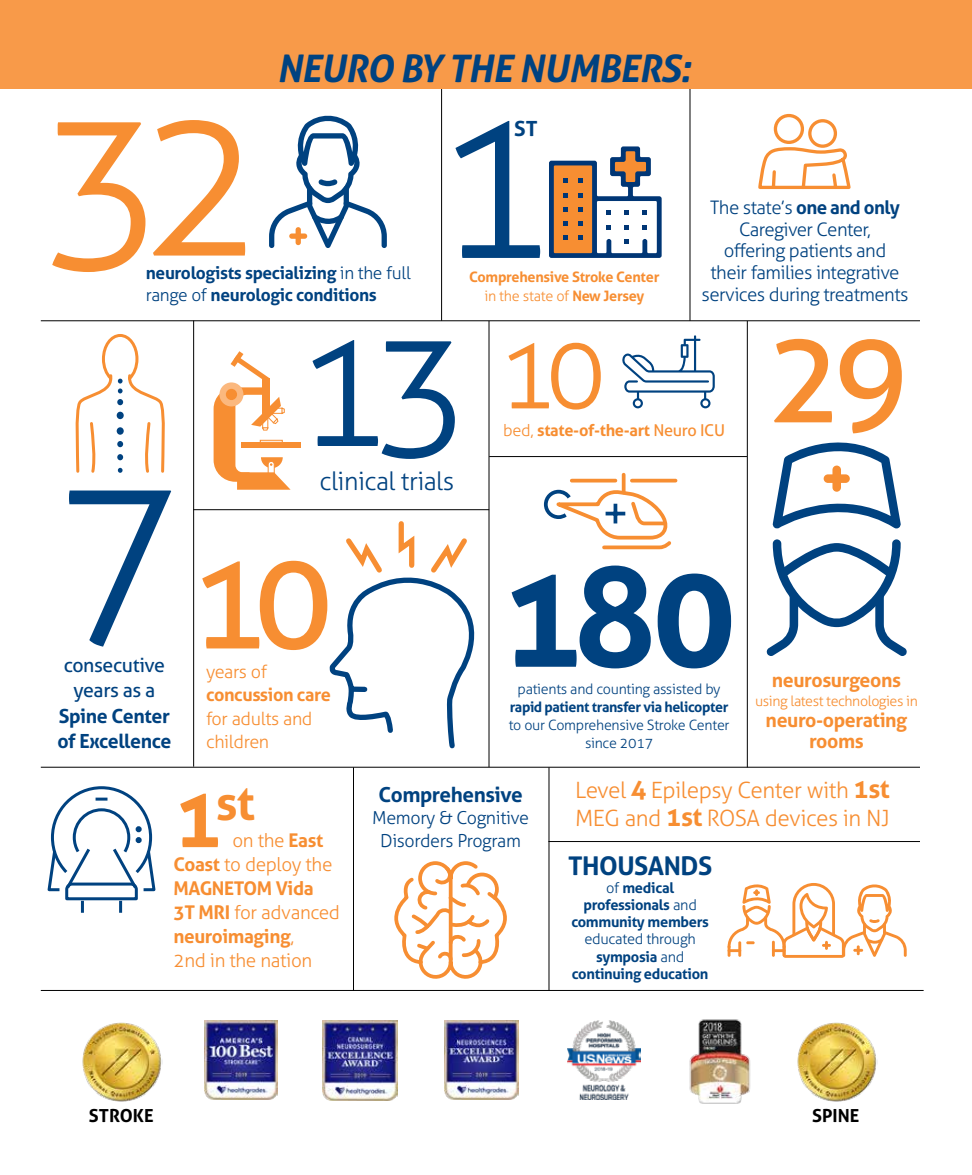
<style>
.page{position:relative;width:972px;height:1175px;background:#fff}
.page>*{position:absolute;margin:0;border:0;box-sizing:border-box;transform-origin:0 0}
.t1{font:300 218.4px "Aller";color:#004280}
.t2{font:300 211.35px "Aller";color:#004280}
.t3{font:300 208.2px "Aller";color:#f78e32}
.t4{font:300 163.5px "Aller";color:#004280}
.t5{font:700 140.7px "Aller";color:#004280}
.t6{font:133.8px "Aller";color:#f78e32}
.t7{font:127.5px "Aller";color:#f78e32}
.t8{font:300 100.95px "Aller";color:#f78e32}
.t9{font:700 47.55px "Aller";color:#f78e32}
.t10{font:italic 700 37.95px "Aller";letter-spacing:-.02em;color:#004280}
.t11{font:700 25.8px "Aller";letter-spacing:-.02em;color:#004280}
.t12{font:300 25.35px "Aller";letter-spacing:-.02em;color:#004280}
.t13{font:300 22.5px/28.3px "Aller";letter-spacing:-.02em;color:#f78e32}
.t14{font:700 21px "Aller";color:#004280}
.t15{font:700 20.7px "Aller";letter-spacing:-.02em;color:#004280}
.t16{font:700 19.5px/21px "Aller";letter-spacing:-.02em;color:#f78e32;text-align:center}
.t17{font:700 19.5px/25.5px "Aller";letter-spacing:-.02em;color:#004280}
.t18{font:19.5px/25.5px "Aller";letter-spacing:-.02em;color:#004280;text-align:center}
.t19{font:300 18.9px/23.9px "Aller";letter-spacing:-.02em;color:#f78e32}
.t20{font:300 18.6px/21.6px "Aller";letter-spacing:-.03em;color:#004280;text-align:center}
.t21{font:300 18px/23.5px "Aller";letter-spacing:-.02em;color:#f78e32}
.t22{font:700 18px "Aller";letter-spacing:-.02em;color:#f78e32}
.t23{font:700 18px "Aller";color:#000}
.t24{font:300 17.85px/22.6px "Aller";letter-spacing:-.02em;color:#004280;text-align:center}
.t25{font:700 17.25px "Aller";letter-spacing:-.02em;color:#004280}
.t26{font:700 16.35px "Aller";letter-spacing:-.02em;color:#f78e32}
.t27{font:700 14.55px/17.2px "Aller";letter-spacing:-.02em;color:#004280;text-align:center}
.t28{font:700 14.4px "Aller";letter-spacing:-.02em;color:#f78e32}
.t29{font:300 14.4px "Aller";letter-spacing:-.02em;color:#f78e32}
.t30{font:300 14.25px/18px "Aller";letter-spacing:-.02em;color:#004280;text-align:center}
.t31{font:700 14.25px "Aller";letter-spacing:-.03em;color:#004280}
.t32{font:300 14.25px "Aller";letter-spacing:-.03em;color:#f78e32}
.s1{font-weight:300}
.s2{font-weight:700}
.s3{font-weight:400}
.s4{font-size:81.75px}
.s5{font-weight:700;font-size:26.1px}
</style>
<div class="page">
<hr style="left:441px;top:0;width:1px;height:321px;background:#000">
<hr style="left:690px;top:0;width:1px;height:321px;background:#000">
<svg style="left:269px;top:115px;width:118px;height:133px"></svg>
<div style="left:289px;top:233px;width:18px;height:6px;background:#f78e32;border-radius:3px"></div>
<div style="left:296px;top:227px;width:5px;height:18px;background:#f78e32;border-radius:3px"></div>
<div style="left:0;top:0;width:972px;height:89px;background:#f89a49"></div>
<img style="left:689px;top:1019px;width:62px;height:85px">
<img style="left:204px;top:1020px;width:74px;height:79px">
<img style="left:445px;top:1020px;width:73px;height:79px">
<img style="left:567px;top:1020px;width:73px;height:79px">
<svg style="left:773px;top:442px;width:128px;height:86px"></svg>
<div style="left:824px;top:474px;width:26px;height:9px;background:#f78e32;border-radius:4px"></div>
<div style="left:832px;top:465px;width:9px;height:27px;background:#f78e32;border-radius:4px"></div>
<svg style="left:766px;top:539px;width:141px;height:117px"></svg>
<svg style="left:549px;top:146px;width:113px;height:112px"></svg>
<svg style="left:622px;top:335px;width:93px;height:73px"></svg>
<div style="left:242px;top:442px;width:59px;height:5px;background:#f78e32"></div>
<svg style="left:214px;top:351px;width:77px;height:139px"></svg>
<div style="left:219px;top:382px;width:24px;height:24px;background:#fbb87e;border-radius:50%"></div>
<div style="left:226px;top:389px;width:11px;height:11px;background:#f78e32;border-radius:50%"></div>
<svg style="left:75px;top:334px;width:90px;height:139px"></svg>
<svg style="left:329px;top:518px;width:160px;height:234px"></svg>
<hr style="left:41px;top:320px;width:879px;height:1px;background:#000">
<hr style="left:193px;top:509px;width:296px;height:1px;background:#000">
<hr style="left:41px;top:767px;width:879px;height:1px;background:#000">
<hr style="left:41px;top:990px;width:883px;height:1px;background:#000">
<hr style="left:489px;top:456px;width:258px;height:1px;background:#000">
<hr style="left:548px;top:841px;width:372px;height:1px;background:#000">
<hr style="left:747px;top:321px;width:1px;height:446px;background:#000">
<hr style="left:489px;top:321px;width:1px;height:446px;background:#000">
<hr style="left:353px;top:767px;width:1px;height:223px;background:#000">
<hr style="left:549px;top:767px;width:1px;height:223px;background:#000">
<hr style="left:193px;top:320px;width:1px;height:446px;background:#000">
<svg style="left:758px;top:113px;width:93px;height:77px"></svg>
<svg style="left:543px;top:472px;width:135px;height:78px"></svg>
<svg style="left:394px;top:861px;width:113px;height:118px"></svg>
<svg style="left:47px;top:786px;width:109px;height:127px"></svg>
<svg style="left:728px;top:883px;width:179px;height:74px"></svg>
<img style="left:322px;top:1020px;width:75px;height:80px">
<img style="left:82px;top:1022px;width:80px;height:80px">
<img style="left:797px;top:1022px;width:80px;height:80px">
<h3 class="t10" style="left:277px;top:45px;width:416px">NEURO BY THE NUMBERS:</h3>
<h3 class="t3" style="left:41px;top:56px;width:226px">32</h3>
<p class="t25" style="left:146px;top:284px;width:233px"><span class="s1">range of</span> neurologic conditions</p>
<p class="t25" style="left:146px;top:262px;width:267px">neurologists specializing <span class="s1">in the full</span></p>
<h2 class="t2" style="left:432px;top:56px;width:128px">1</h2>
<p class="t29" style="left:484px;top:287px;width:161px">in the state of <span class="s2">New Jersey</span></p>
<p class="t14" style="left:514px;top:116px;width:25px">ST</p>
<p class="t28" style="left:469px;top:268px;width:192px">Comprehensive Stroke Center</p>
<p class="t20" style="left:702px;top:197px;width:208px">The state’s <span class="s2">one and only<br></span>Caregiver Center,<br>offering patients and<br>their families integrative services during treatments</p>
<h1 class="t1" style="left:54px;top:421px;width:132px">7</h1>
<p class="t18" style="left:64px;top:652px;width:103px">consecutive years as a</p>
<p class="t17" style="left:57px;top:703px;width:116px">Spine Center of Excellence</p>
<h3 class="t4" style="left:294px;top:289px;width:178px">13</h3>
<h3 class="t12" style="left:319px;top:465px;width:136px">clinical trials</h3>
<h3 class="t6" style="left:189px;top:519px;width:146px">10</h3>
<p class="t21" style="left:206px;top:659px;width:62px">years of</p>
<p class="t22" style="left:206px;top:683px;width:126px">concussion care</p>
<p class="t21" style="left:206px;top:706px;width:108px">for adults and children</p>
<h3 class="t8" style="left:497px;top:312px;width:111px">10</h3>
<p class="t26" style="left:503px;top:420px;width:223px"><span class="s1">bed,</span> state-of-the-art <span class="s3">Neuro ICU</span></p>
<h3 class="t7" style="left:767px;top:299px;width:144px">29</h3>
<h3 class="t5" style="left:500px;top:530px;width:238px">180</h3>
<p class="t30" style="left:518px;top:680px;width:205px">patients and counting assisted by</p>
<p class="t31" style="left:510px;top:698px;width:220px">rapid patient transfer via helicopter</p>
<p class="t30" style="left:509px;top:716px;width:222px">to our Comprehensive Stroke Center since 2017</p>
<p class="t16" style="left:772px;top:669px;width:131px">neurosurgeons</p>
<p class="t32" style="left:755px;top:692px;width:164px">using latest technologies in</p>
<p class="t16" style="left:766px;top:710px;width:143px">neuro-operating rooms</p>
<h3 class="t9" style="left:173px;top:773px;width:83px"><span class="s4">1</span>st</h3>
<p class="t19" style="left:173px;top:828px;width:168px;text-indent:59px">on the <span class="s2">East<br>Coast</span> to deploy the<br><span class="s2">MAGNETOM Vida<br>3T MRI</span> for advanced <span class="s2">neuroimaging</span>,<br>2nd in the nation</p>
<p class="t15" style="left:379px;top:781px;width:146px">Comprehensive</p>
<p class="t24" style="left:372px;top:806px;width:158px">Memory &amp; Cognitive<br>Disorders Program</p>
<p class="t13" style="left:575px;top:775px;width:316px">Level <span class="s5">4</span> Epilepsy Center with <span class="s5">1st<br></span>MEG and <span class="s5">1st</span> ROSA devices in NJ</p>
<h3 class="t11" style="left:568px;top:850px;width:146px">THOUSANDS</h3>
<p class="t27" style="left:571px;top:878px;width:139px"><span class="s1">of</span> medical professionals <span class="s1">and </span>community members</p>
<p class="t27" style="left:572px;top:930px;width:138px"><span class="s1">educated through </span>symposia <span class="s1">and </span>continuing education</p>
<p class="t23" style="left:89px;top:1104px;width:66px">STROKE</p>
<p class="t23" style="left:812px;top:1104px;width:49px">SPINE</p>
</div>
